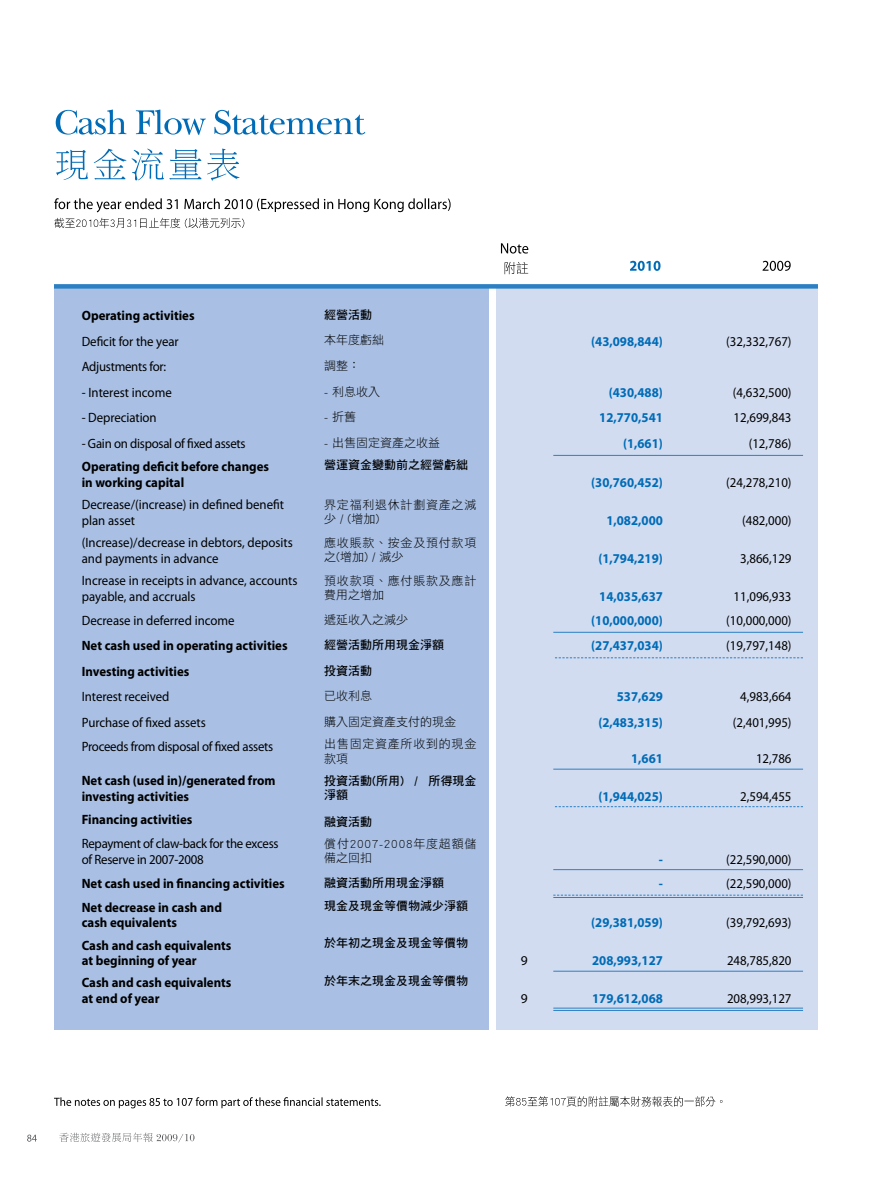
<style>
.page{position:relative;width:872px;height:1191px;background:#fff}
.page>*{position:absolute;margin:0;border:0;box-sizing:border-box;transform-origin:0 0}
.t1{font:13.5px/15.8px "Myriad Pro";color:#000;scale:.95 1}
.t2{font:700 13.5px/15.8px "Myriad Pro";color:#000;scale:.95 1}
.t3{font:700 13.5px "Myriad Pro";color:#006cb7;scale:.95 1}
.t4{font:13.5px/15.8px "Myriad Pro";letter-spacing:-.02em;color:#000;scale:.95 1}
.t5{font:13.5px "Myriad Pro";color:#000}
.t6{font:12px/14.2px "DF Hei Std W3";letter-spacing:.06em;color:#000}
.t7{font:12px/14.2px "DF Hei Std W7";color:#000}
.t8{font:12px "DF Hei Std W3";color:#000}
</style>
<div class="page">
<svg style="left:27px;top:1134px;width:10px;height:7px"></svg>
<svg style="left:59px;top:1132px;width:135px;height:10px"></svg>
<div style="left:496px;top:286px;width:322px;height:743px;background:#d1dcf0"></div>
<div style="left:54px;top:286px;width:434px;height:743px;background:#a9c0e4"></div>
<svg style="left:630px;top:261px;width:30px;height:10px"></svg>
<svg style="left:762px;top:261px;width:28px;height:10px"></svg>
<hr style="left:553px;top:970px;width:250px;height:1px;background:#2b80c3">
<hr style="left:553px;top:869px;width:250px;height:1px;background:#2b80c3">
<hr style="left:553px;top:768px;width:250px;height:1px;background:#2b80c3">
<hr style="left:553px;top:632px;width:250px;height:1px;background:#2b80c3">
<hr style="left:553px;top:455px;width:250px;height:1px;background:#2b80c3">
<hr style="left:553px;top:897px;width:250px;height:1px;background:#2b80c3">
<svg style="left:553px;top:894px;width:250px;height:1px"></svg>
<div style="left:54px;top:284px;width:764px;height:5px;background:#2b80c3"></div>
<svg style="left:555px;top:657px;width:248px;height:1px"></svg>
<svg style="left:555px;top:806px;width:248px;height:1px"></svg>
<hr style="left:553px;top:1010px;width:250px;height:1px;background:#2b80c3">
<hr style="left:553px;top:1007px;width:250px;height:1px;background:#2b80c3">
<svg style="left:54px;top:218px;width:190px;height:10px"></svg>
<svg style="left:54px;top:198px;width:396px;height:14px"></svg>
<svg style="left:56px;top:149px;width:183px;height:32px"></svg>
<svg style="left:56px;top:109px;width:309px;height:26px"></svg>
<svg style="left:504px;top:262px;width:24px;height:12px"></svg>
<svg style="left:501px;top:243px;width:27px;height:10px"></svg>
<svg style="left:505px;top:1096px;width:217px;height:10px"></svg>
<svg style="left:54px;top:1097px;width:326px;height:11px"></svg>
<p class="t2" style="left:82px;top:307px;width:120px">Operating activities</p>
<p class="t7" style="left:324px;top:307px;width:49px">經營活動</p>
<p class="t1" style="left:82px;top:333px;width:104px">Deficit for the year</p>
<p class="t6" style="left:324px;top:333px;width:61px">本年度虧絀</p>
<p class="t3" style="left:591px;top:332px;width:77px">(43,098,844)</p>
<p class="t1" style="left:726px;top:333px;width:70px">(32,332,767)</p>
<p class="t4" style="left:82px;top:358px;width:90px">Adjustments for:</p>
<p class="t6" style="left:324px;top:358px;width:37px">調整：</p>
<p class="t1" style="left:82px;top:384px;width:96px">- Interest income</p>
<p class="t6" style="left:324px;top:384px;width:57px">- 利息收入</p>
<p class="t3" style="left:609px;top:383px;width:58px">(430,488)</p>
<p class="t1" style="left:733px;top:384px;width:63px">(4,632,500)</p>
<p class="t1" style="left:82px;top:409px;width:80px">- Depreciation</p>
<p class="t6" style="left:324px;top:409px;width:33px">- 折舊</p>
<p class="t3" style="left:599px;top:409px;width:68px">12,770,541</p>
<p class="t1" style="left:733px;top:409px;width:62px">12,699,843</p>
<p class="t4" style="left:82px;top:435px;width:174px">- Gain on disposal of fixed assets</p>
<p class="t8" style="left:324px;top:436px;width:117px">- 出售固定資產之收益</p>
<p class="t3" style="left:623px;top:434px;width:43px">(1,661)</p>
<p class="t1" style="left:748px;top:435px;width:47px">(12,786)</p>
<p class="t2" style="left:82px;top:458px;width:199px">Operating deficit before changes in working capital</p>
<p class="t7" style="left:324px;top:458px;width:145px">營運資金變動前之經營虧絀</p>
<p class="t3" style="left:591px;top:474px;width:77px">(30,760,452)</p>
<p class="t1" style="left:726px;top:474px;width:70px">(24,278,210)</p>
<p class="t1" style="left:82px;top:497px;width:214px">Decrease/(increase) in defined benefit plan asset</p>
<p class="t6" style="left:324px;top:497px;width:154px">界定福利退休計劃資產之減少 / (增加)</p>
<p class="t1" style="left:82px;top:534px;width:224px">(Increase)/decrease in debtors, deposits and payments in advance</p>
<p class="t6" style="left:324px;top:535px;width:154px">應收賬款、按金及預付款項之(增加) / 減少</p>
<p class="t1" style="left:82px;top:572px;width:229px">Increase in receipts in advance, accounts payable, and accruals</p>
<p class="t6" style="left:324px;top:573px;width:154px">預收款項、應付賬款及應計費用之增加</p>
<p class="t3" style="left:606px;top:512px;width:61px">1,082,000</p>
<p class="t1" style="left:742px;top:512px;width:54px">(482,000)</p>
<p class="t3" style="left:598px;top:549px;width:69px">(1,794,219)</p>
<p class="t1" style="left:740px;top:550px;width:56px">3,866,129</p>
<p class="t3" style="left:599px;top:587px;width:68px">14,035,637</p>
<p class="t1" style="left:733px;top:588px;width:62px">11,096,933</p>
<p class="t1" style="left:82px;top:612px;width:162px">Decrease in deferred income</p>
<p class="t8" style="left:324px;top:613px;width:85px">遞延收入之減少</p>
<p class="t3" style="left:591px;top:611px;width:77px">(10,000,000)</p>
<p class="t1" style="left:726px;top:612px;width:70px">(10,000,000)</p>
<p class="t2" style="left:82px;top:637px;width:218px">Net cash used in operating activities</p>
<p class="t7" style="left:324px;top:637px;width:121px">經營活動所用現金淨額</p>
<p class="t3" style="left:591px;top:637px;width:77px">(27,437,034)</p>
<p class="t1" style="left:726px;top:637px;width:70px">(19,797,148)</p>
<p class="t2" style="left:82px;top:663px;width:115px">Investing activities</p>
<p class="t7" style="left:324px;top:663px;width:49px">投資活動</p>
<p class="t1" style="left:82px;top:688px;width:94px">Interest received</p>
<p class="t6" style="left:324px;top:688px;width:49px">已收利息</p>
<p class="t3" style="left:617px;top:688px;width:50px">537,629</p>
<p class="t1" style="left:740px;top:688px;width:56px">4,983,664</p>
<p class="t1" style="left:82px;top:714px;width:132px">Purchase of fixed assets</p>
<p class="t8" style="left:324px;top:715px;width:133px">購入固定資產支付的現金</p>
<p class="t3" style="left:598px;top:713px;width:69px">(2,483,315)</p>
<p class="t1" style="left:733px;top:714px;width:63px">(2,401,995)</p>
<p class="t4" style="left:82px;top:738px;width:203px">Proceeds from disposal of fixed assets</p>
<p class="t6" style="left:324px;top:737px;width:154px">出售固定資產所收到的現金款項</p>
<p class="t3" style="left:631px;top:749px;width:35px">1,661</p>
<p class="t1" style="left:756px;top:750px;width:39px">12,786</p>
<p class="t2" style="left:82px;top:772px;width:205px">Net cash (used in)/generated from investing activities</p>
<p class="t7" style="left:324px;top:773px;width:154px">投資活動(所用) / 所得現金淨額</p>
<p class="t2" style="left:82px;top:811px;width:118px">Financing activities</p>
<p class="t7" style="left:324px;top:814px;width:49px">融資活動</p>
<p class="t4" style="left:82px;top:835px;width:209px">Repayment of claw-back for the excess of Reserve in 2007-2008</p>
<p class="t6" style="left:324px;top:836px;width:154px">償付2007-2008年度超額儲備之回扣</p>
<p class="t3" style="left:598px;top:787px;width:69px">(1,944,025)</p>
<p class="t1" style="left:740px;top:788px;width:56px">2,594,455</p>
<p class="t3" style="left:659px;top:850px;width:6px">-</p>
<p class="t1" style="left:726px;top:851px;width:70px">(22,590,000)</p>
<p class="t2" style="left:82px;top:875px;width:215px">Net cash used in financing activities</p>
<p class="t7" style="left:324px;top:875px;width:121px">融資活動所用現金淨額</p>
<p class="t3" style="left:659px;top:874px;width:6px">-</p>
<p class="t1" style="left:726px;top:875px;width:70px">(22,590,000)</p>
<p class="t2" style="left:82px;top:898px;width:149px">Net decrease in cash and cash equivalents</p>
<p class="t7" style="left:324px;top:898px;width:145px">現金及現金等價物減少淨額</p>
<p class="t3" style="left:591px;top:914px;width:77px">(29,381,059)</p>
<p class="t1" style="left:726px;top:914px;width:70px">(39,792,693)</p>
<p class="t2" style="left:82px;top:936px;width:159px">Cash and cash equivalents at beginning of year</p>
<p class="t7" style="left:324px;top:935px;width:145px">於年初之現金及現金等價物</p>
<p class="t2" style="left:82px;top:974px;width:159px">Cash and cash equivalents at end of year</p>
<p class="t7" style="left:324px;top:973px;width:145px">於年末之現金及現金等價物</p>
<p class="t5" style="left:520px;top:952px;width:8px">9</p>
<p class="t3" style="left:592px;top:952px;width:76px">208,993,127</p>
<p class="t1" style="left:727px;top:952px;width:69px">248,785,820</p>
<p class="t5" style="left:520px;top:990px;width:8px">9</p>
<p class="t3" style="left:592px;top:989px;width:76px">179,612,068</p>
<p class="t1" style="left:727px;top:990px;width:69px">208,993,127</p>
</div>
